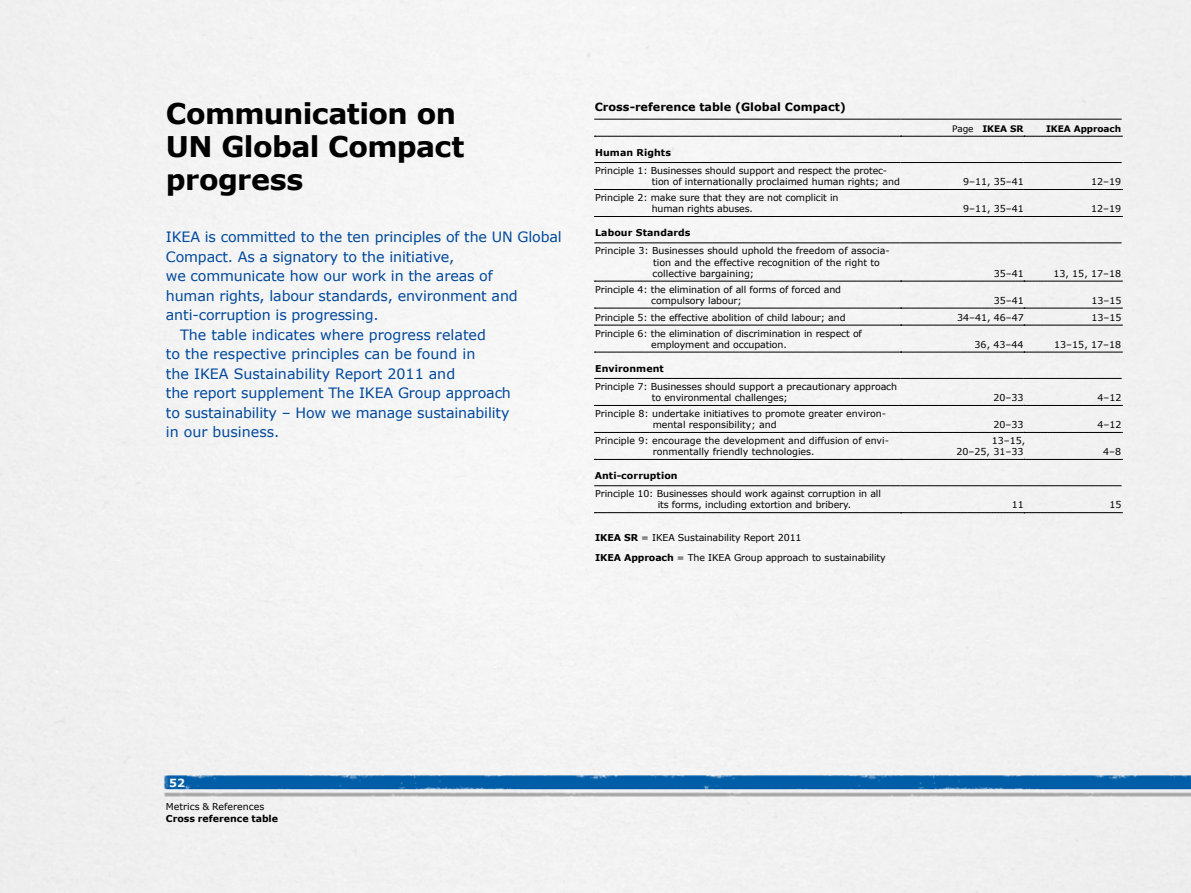
<style>
.page{position:relative;width:1191px;height:893px;background:#f3f3f3}
.page>*{position:absolute;margin:0;border:0;box-sizing:border-box;transform-origin:0 0}
.t1{font:700 28.5px/33px "Verdana IKEA";letter-spacing:-.02em;color:#000}
.t2{font:14.25px "Verdana IKEA";letter-spacing:-.01em;color:#00489b}
.t3{font:700 11.25px "Verdana IKEA";color:#000}
.t4{font:700 11.25px "Verdana IKEA";color:#f5f6fa}
.t5{font:9.45px/11.2px "Verdana IKEA";letter-spacing:-.01em;color:#000}
.t6{font:700 9.45px "Verdana IKEA";letter-spacing:.01em;color:#000}
.t7{font:700 9px "Verdana IKEA";letter-spacing:-.01em;color:#000}
.s1{font-weight:400}
.s2{font-weight:700}
</style>
<div class="page">
<img style="left:163px;top:757px;width:1028px;height:84px">
<svg style="left:594px;top:136px;width:528px;height:1px"></svg>
<hr style="left:594px;top:162px;width:306px;height:1px;background:#000">
<hr style="left:900px;top:162px;width:123px;height:1px;background:#000">
<hr style="left:1023px;top:162px;width:98px;height:1px;background:#000">
<hr style="left:594px;top:242px;width:306px;height:1px;background:#000">
<hr style="left:900px;top:242px;width:123px;height:1px;background:#000">
<hr style="left:1023px;top:242px;width:98px;height:1px;background:#000">
<hr style="left:594px;top:378px;width:306px;height:1px;background:#000">
<hr style="left:900px;top:378px;width:123px;height:1px;background:#000">
<hr style="left:1023px;top:378px;width:98px;height:1px;background:#000">
<hr style="left:594px;top:485px;width:306px;height:1px;background:#000">
<hr style="left:900px;top:485px;width:123px;height:1px;background:#000">
<hr style="left:1023px;top:485px;width:98px;height:1px;background:#000">
<svg style="left:594px;top:189px;width:528px;height:1px"></svg>
<svg style="left:594px;top:216px;width:528px;height:1px"></svg>
<hr style="left:594px;top:119px;width:306px;height:1px;background:#000">
<hr style="left:900px;top:119px;width:123px;height:1px;background:#000">
<hr style="left:1023px;top:119px;width:98px;height:1px;background:#000">
<svg style="left:594px;top:281px;width:528px;height:1px"></svg>
<svg style="left:594px;top:308px;width:528px;height:1px"></svg>
<svg style="left:594px;top:325px;width:528px;height:1px"></svg>
<svg style="left:594px;top:352px;width:528px;height:1px"></svg>
<svg style="left:594px;top:405px;width:528px;height:1px"></svg>
<svg style="left:594px;top:432px;width:528px;height:1px"></svg>
<svg style="left:594px;top:459px;width:528px;height:1px"></svg>
<svg style="left:594px;top:512px;width:528px;height:1px"></svg>
<h1 class="t1" style="left:166px;top:97px;width:300px">Communication on<br>UN Global Compact progress</h1>
<h2 class="t2" style="left:166px;top:228px;width:397px">IKEA is committed to the ten principles of the UN Global</h2>
<h2 class="t2" style="left:166px;top:248px;width:290px">Compact. As a signatory to the initiative,</h2>
<h2 class="t2" style="left:166px;top:267px;width:328px">we communicate how our work in the areas of</h2>
<h2 class="t2" style="left:166px;top:287px;width:353px">human rights, labour standards, environment and</h2>
<h2 class="t2" style="left:166px;top:306px;width:214px">anti-corruption is progressing.</h2>
<h2 class="t2" style="left:180px;top:326px;width:307px">The table indicates where progress related</h2>
<h2 class="t2" style="left:166px;top:345px;width:311px">to the respective principles can be found in</h2>
<h2 class="t2" style="left:166px;top:365px;width:291px">the IKEA Sustainability Report 2011 and</h2>
<h2 class="t2" style="left:166px;top:384px;width:346px">the report supplement The IKEA Group approach</h2>
<h2 class="t2" style="left:166px;top:404px;width:345px">to sustainability – How we manage sustainability</h2>
<h2 class="t2" style="left:166px;top:423px;width:115px">in our business.</h2>
<p class="t3" style="left:595px;top:99px;width:253px">Cross-reference table (Global Compact)</p>
<p class="t7" style="left:952px;top:123px;width:73px"><span class="s1">Page</span> IKEA SR</p>
<p class="t7" style="left:1046px;top:123px;width:76px">IKEA Approach</p>
<p class="t6" style="left:595px;top:147px;width:77px">Human Rights</p>
<p class="t5" style="left:652px;top:165px;width:249px;text-indent:-57px">Principle 1: Businesses should support and respect the protec&shy;tion of internationally proclaimed human rights; and</p>
<p class="t5" style="left:963px;top:176px;width:62px">9–11, 35–41</p>
<p class="t5" style="left:1091px;top:176px;width:32px">12–19</p>
<p class="t5" style="left:651px;top:192px;width:188px;text-indent:-57px">Principle 2: make sure that they are not complicit in human rights abuses.</p>
<p class="t5" style="left:963px;top:203px;width:62px">9–11, 35–41</p>
<p class="t5" style="left:1091px;top:203px;width:32px">12–19</p>
<p class="t6" style="left:595px;top:227px;width:97px">Labour Standards</p>
<p class="t5" style="left:652px;top:245px;width:239px;text-indent:-57px">Principle 3: Businesses should uphold the freedom of associa&shy;tion and the effective recognition of the right to collective bargaining;</p>
<p class="t5" style="left:994px;top:268px;width:32px">35–41</p>
<p class="t5" style="left:1053px;top:268px;width:69px">13, 15, 17–18</p>
<p class="t5" style="left:651px;top:284px;width:191px;text-indent:-56px">Principle 4: the elimination of all forms of forced and compulsory labour;</p>
<p class="t5" style="left:994px;top:295px;width:32px">35–41</p>
<p class="t5" style="left:1091px;top:295px;width:32px">13–15</p>
<p class="t5" style="left:595px;top:312px;width:252px">Principle 5: the effective abolition of child labour; and</p>
<p class="t5" style="left:957px;top:312px;width:68px">34–41, 46–47</p>
<p class="t5" style="left:1091px;top:312px;width:32px">13–15</p>
<p class="t5" style="left:651px;top:328px;width:212px;text-indent:-56px">Principle 6: the elimination of discrimination in respect of employment and occupation.</p>
<p class="t5" style="left:974px;top:339px;width:50px">36, 43–44</p>
<p class="t5" style="left:1054px;top:339px;width:68px">13–15, 17–18</p>
<p class="t6" style="left:595px;top:362px;width:70px">Environment</p>
<p class="t5" style="left:652px;top:381px;width:247px;text-indent:-57px">Principle 7: Businesses should support a precautionary approach to environmental challenges;</p>
<p class="t5" style="left:993px;top:392px;width:32px">20–33</p>
<p class="t5" style="left:1097px;top:392px;width:26px">4–12</p>
<p class="t5" style="left:653px;top:408px;width:235px;text-indent:-58px">Principle 8: undertake initiatives to promote greater environ&shy;mental responsibility; and</p>
<p class="t5" style="left:993px;top:419px;width:32px">20–33</p>
<p class="t5" style="left:1097px;top:419px;width:26px">4–12</p>
<p class="t5" style="left:653px;top:435px;width:238px;text-indent:-58px">Principle 9: encourage the development and diffusion of envi&shy;ronmentally friendly technologies.</p>
<p class="t5" style="left:956px;top:435px;width:70px;text-align:right">13–15,<br>20–25, 31–33</p>
<p class="t5" style="left:1103px;top:446px;width:20px">4–8</p>
<p class="t6" style="left:594px;top:470px;width:84px">Anti-corruption</p>
<p class="t5" style="left:657px;top:488px;width:225px;text-indent:-63px">Principle 10: Businesses should work against corruption in all its forms, including extortion and bribery.</p>
<p class="t5" style="left:1012px;top:499px;width:14px">11</p>
<p class="t5" style="left:1109px;top:499px;width:14px">15</p>
<p class="t5" style="left:595px;top:528px;width:292px;line-height:19.8px"><span class="s2">IKEA SR</span> = IKEA Sustainability Report 2011<br><span class="s2">IKEA Approach</span> = The IKEA Group approach to sustainability</p>
<p class="t4" style="left:169px;top:776px;width:17px">52</p>
<p class="t5" style="left:166px;top:801px;width:100px">Metrics &amp; References</p>
<p class="t6" style="left:166px;top:812px;width:114px">Cross reference table</p>
</div>
